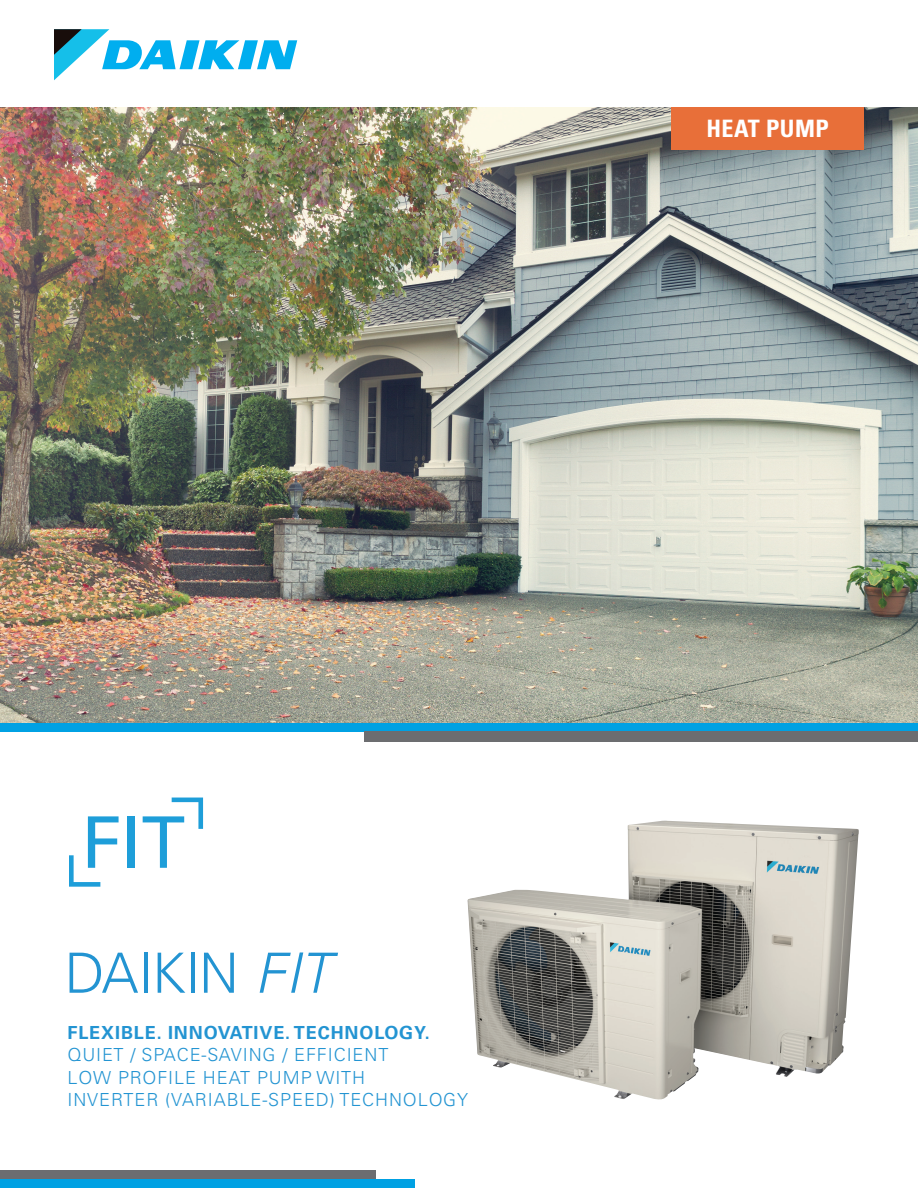
<style>
.page{position:relative;width:918px;height:1188px;background:#fff}
.page>*{position:absolute;margin:0;border:0;box-sizing:border-box;transform-origin:0 0}
.t1{font:300 55.5px "Univers LT Pro 45";letter-spacing:-.04em;color:#2394d2}
.t2{font:700 condensed 24px "Univers LT Pro";letter-spacing:.02em;color:#fff}
.t3{font:300 18px/22.5px "Univers LT Pro 45";letter-spacing:.05em;color:#2394d2}
.t4{font:700 18px "Univers LT Pro 65";letter-spacing:.05em;color:#2394d2}
.s1{font-style:italic}
</style>
<div class="page">
<div style="left:0;top:1170px;width:376px;height:9px;background:#6c6d70"></div>
<div style="left:0;top:1179px;width:414px;height:9px;background:#00a1e3"></div>
<img style="left:0;top:107px;width:918px;height:616px">
<div style="left:0;top:723px;width:918px;height:9px;background:#00a1e3"></div>
<div style="left:364px;top:732px;width:554px;height:10px;background:#6c6d70"></div>
<div style="left:127px;top:816px;width:7px;height:52px;background:#1e9ed9"></div>
<svg style="left:69px;top:816px;width:50px;height:71px"></svg>
<svg style="left:143px;top:798px;width:60px;height:70px"></svg>
<div style="left:671px;top:107px;width:193px;height:43px;background:#e86f39"></div>
<svg style="left:54px;top:29px;width:243px;height:51px"></svg>
<img style="left:467px;top:821px;width:378px;height:279px">
<h2 class="t2" style="left:706px;top:114px;width:124px">HEAT PUMP</h2>
<h1 class="t1" style="left:64px;top:937px;width:267px">DAIKIN <span class="s1">FIT</span></h1>
<p class="t4" style="left:68px;top:1020px;width:364px">FLEXIBLE. INNOVATIVE. TECHNOLOGY.</p>
<p class="t3" style="left:68px;top:1043px;width:402px">QUIET / SPACE-SAVING / EFFICIENT<br>LOW PROFILE HEAT PUMP WITH<br>INVERTER (VARIABLE-SPEED) TECHNOLOGY</p>
</div>
